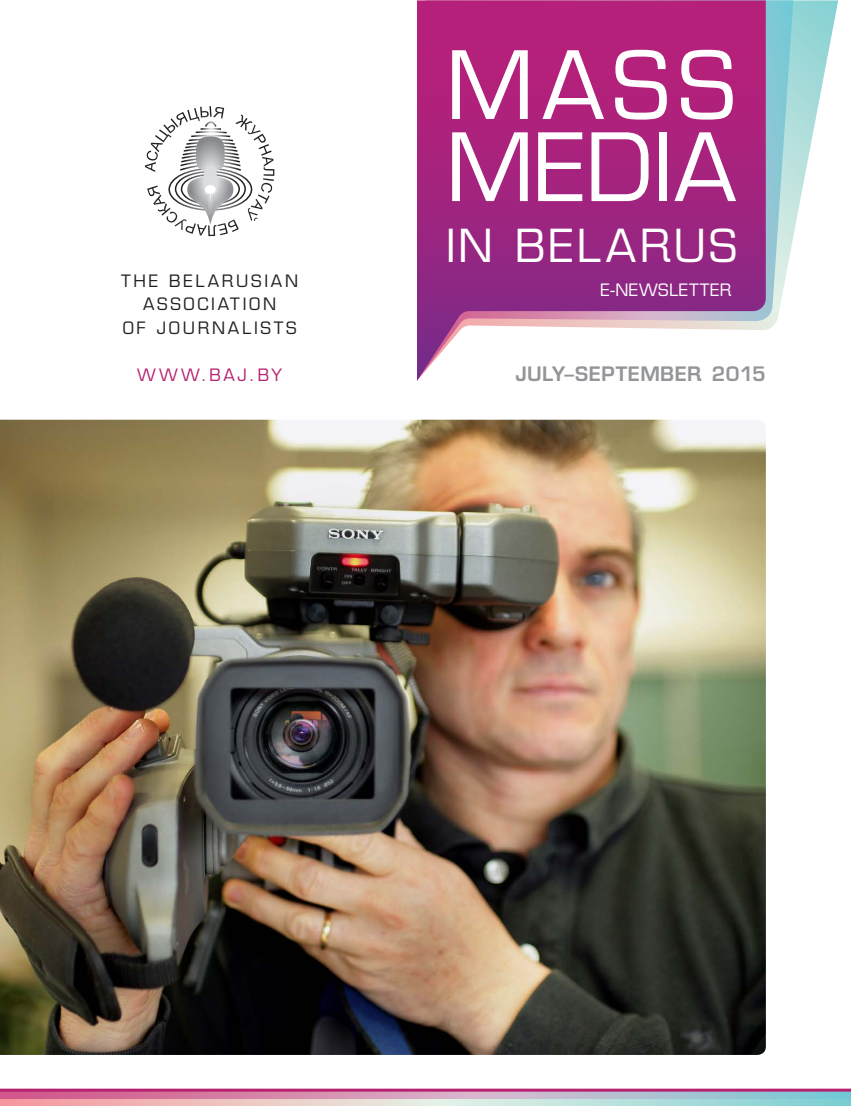
<style>
.page{position:relative;width:851px;height:1106px;background:#fff}
.page>*{position:absolute;margin:0;border:0;box-sizing:border-box;transform-origin:0 0}
.t1{font:99px/82.1px "Eurofont C";letter-spacing:.01em;color:#fff}
.t2{font:48px "Eurofont C";letter-spacing:.06em;color:#fff}
.t3{font:21px "Eurofont Medium C";letter-spacing:.015em;color:#939598}
.t4{font:18px/23.2px "Eurofont C";letter-spacing:.15em;color:#231f20;text-align:center}
.t5{font:18px "Eurofont C";letter-spacing:.035em;color:#fff}
.t6{font:18px "Eurofont C";letter-spacing:.15em;color:#b62270}
</style>
<div class="page">
<img style="left:0;top:420px;width:765px;height:634px">
<svg style="left:0;top:1098px;width:850px;height:8px;background:#cecaca"></svg>
<svg style="left:0;top:1091px;width:850px;height:7px;background:#c092b3"></svg>
<hr style="left:0;top:1088px;width:850px;height:3px;background:#b62270">
<svg style="left:793px;top:0;width:45px;height:237px"></svg>
<svg style="left:765px;top:0;width:28px;height:330px;background:#a6ccd7"></svg>
<svg style="left:417px;top:0;width:348px;height:381px;background:#b24591"></svg>
<svg style="left:168px;top:108px;width:106px;height:116px"></svg>
<p class="t4" style="left:121px;top:269px;width:178px">THE BELARUSIAN<br>ASSOCIATION<br>OF JOURNALISTS</p>
<p class="t6" style="left:137px;top:364px;width:146px">WWW.BAJ.BY</p>
<h1 class="t1" style="left:445px;top:42px;width:292px">MASS<br>MEDIA</h1>
<h2 class="t2" style="left:445px;top:217px;width:293px">IN BELARUS</h2>
<p class="t5" style="left:600px;top:279px;width:132px">E-NEWSLETTER</p>
<p class="t3" style="left:515px;top:361px;width:252px">JULY–SEPTEMBER 2015</p>
</div>
